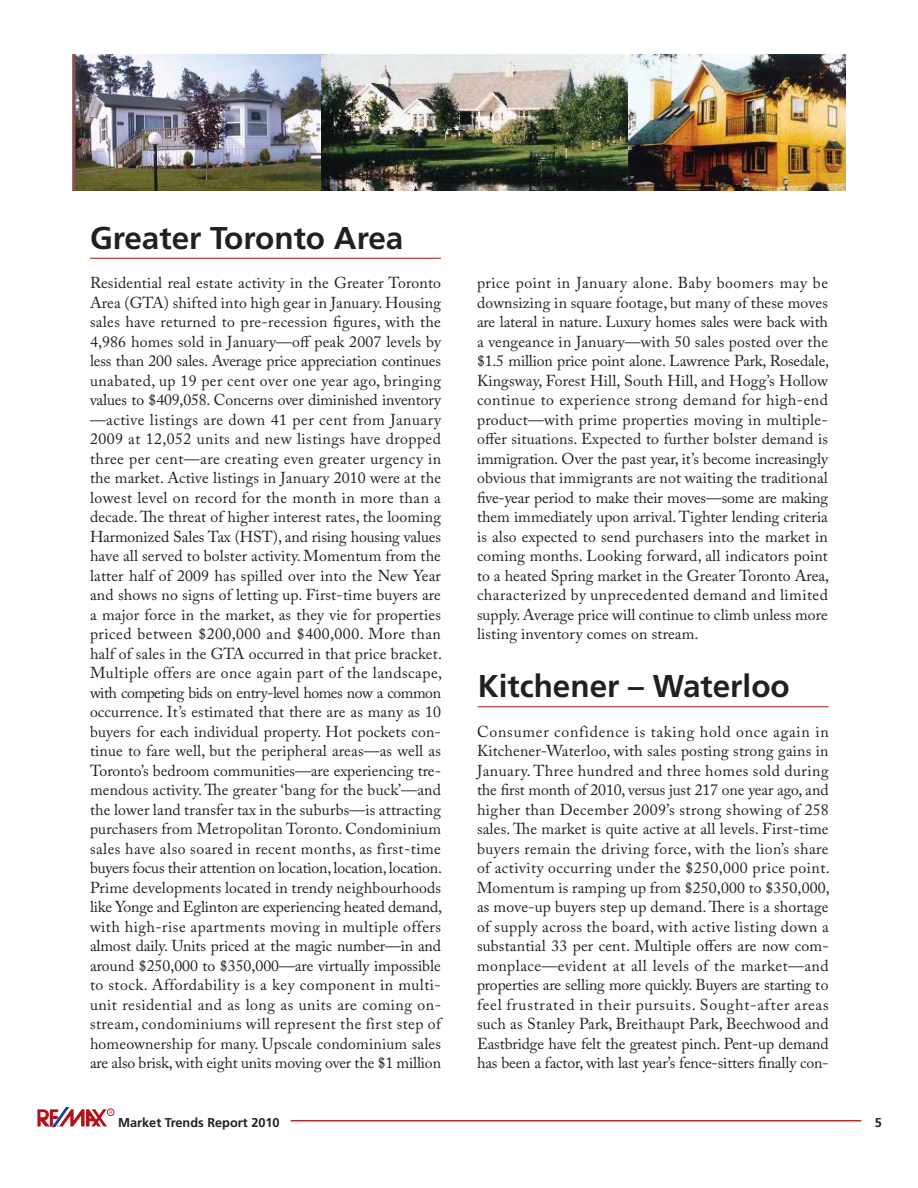
<style>
.page{position:relative;width:918px;height:1188px;background:#fff}
.page>*{position:absolute;margin:0;border:0;box-sizing:border-box;transform-origin:0 0}
.t1{font:700 31.5px "Frutiger LT Std";color:#231f20}
.t2{font:15.75px/19.5px "Adobe Caslon Pro";letter-spacing:-.01em;color:#231f20;text-align:justify}
.t3{font:700 12.75px "Frutiger LT Std";color:#231f20}
.t4{font:4.8px "Helvetica Neue LT Std";color:#be2025}
</style>
<div class="page">
<svg style="left:37px;top:1107px;width:70px;height:20px"></svg>
<div style="left:107px;top:1109px;width:7px;height:7px;border:1px solid #be2025;border-radius:50%"></div>
<hr style="left:291px;top:1120px;width:570px;height:2px;background:#b12e25">
<img style="left:72px;top:54px;width:250px;height:136px">
<img style="left:322px;top:54px;width:306px;height:136px">
<img style="left:628px;top:54px;width:218px;height:136px">
<hr style="left:90px;top:258px;width:351px;height:1px;background:#b12e25">
<hr style="left:478px;top:706px;width:351px;height:1px;background:#b12e25">
<h1 class="t1" style="left:90px;top:222px;width:315px">Greater Toronto Area</h1>
<p class="t2" style="left:90px;top:274px;width:354px">Residential real estate activity in the Greater Toronto Area (GTA) shifted into high gear in January. Housing sales have returned to pre-recession figures, with the 4,986 homes sold in January—off peak 2007 levels by less than 200 sales. Average price appreciation continues unabated, up 19 per cent over one year ago, bringing values to $409,058. Concerns over diminished inventory —active listings are down 41 per cent from January 2009 at 12,052 units and new listings have dropped three per cent—are creating even greater urgency in the market. Active listings in January 2010 were at the lowest level on record for the month in more than a decade. The threat of higher interest rates, the looming Harmonized Sales Tax (HST), and rising housing values have all served to bolster activity. Momentum from the latter half of 2009 has spilled over into the New Year and shows no signs of letting up. First-time buyers are a major force in the market, as they vie for properties priced between $200,000 and $400,000. More than half of sales in the GTA occurred in that price bracket.<br>Multiple offers are once again part of the landscape, with competing bids on entry-level homes now a common occurrence. It’s estimated that there are as many as 10 buyers for each individual property. Hot pockets con&shy;tinue to fare well, but the peripheral areas—as well as Toronto’s bedroom communities—are experiencing tre&shy;mendous activity. The greater ‘bang for the buck’—and the lower land transfer tax in the suburbs—is attracting purchasers from Metropolitan Toronto. Condominium sales have also soared in recent months, as first-time buyers focus their attention on location, location, location.<br>Prime developments located in trendy neighbourhoods like Yonge and Eglinton are experiencing heated demand, with high-rise apartments moving in multiple offers almost daily. Units priced at the magic number—in and around $250,000 to $350,000—are virtually impossible to stock. Affordability is a key component in multi&shy;unit residential and as long as units are coming on&shy;stream, condominiums will represent the first step of homeownership for many. Upscale condominium sales are also brisk, with eight units moving over the $1 million</p>
<p class="t4" style="left:109px;top:1110px;width:5px">R</p>
<p class="t3" style="left:118px;top:1116px;width:163px">Market Trends Report 2010</p>
<p class="t2" style="left:477px;top:274px;width:354px">price point in January alone. Baby boomers may be downsizing in square footage, but many of these moves are lateral in nature. Luxury homes sales were back with a vengeance in January—with 50 sales posted over the $1.5 million price point alone. Lawrence Park, Rosedale, Kingsway, Forest Hill, South Hill, and Hogg’s Hollow continue to experience strong demand for high-end product—with prime properties moving in multiple&shy;offer situations. Expected to further bolster demand is immigration. Over the past year, it’s become increasingly obvious that immigrants are not waiting the traditional five-year period to make their moves—some are making them immediately upon arrival. Tighter lending criteria is also expected to send purchasers into the market in coming months. Looking forward, all indicators point to a heated Spring market in the Greater Toronto Area, characterized by unprecedented demand and limited supply. Average price will continue to climb unless more listing inventory comes on stream.</p>
<h1 class="t1" style="left:478px;top:671px;width:314px">Kitchener – Waterloo</h1>
<p class="t2" style="left:477px;top:723px;width:354px">Consumer confidence is taking hold once again in Kitchener-Waterloo, with sales posting strong gains in January. Three hundred and three homes sold during the first month of 2010, versus just 217 one year ago, and higher than December 2009’s strong showing of 258 sales. The market is quite active at all levels. First-time buyers remain the driving force, with the lion’s share of activity occurring under the $250,000 price point.<br>Momentum is ramping up from $250,000 to $350,000, as move-up buyers step up demand. There is a shortage of supply across the board, with active listing down a substantial 33 per cent. Multiple offers are now com&shy;monplace—evident at all levels of the market—and properties are selling more quickly. Buyers are starting to feel frustrated in their pursuits. Sought-after areas such as Stanley Park, Breithaupt Park, Beechwood and Eastbridge have felt the greatest pinch. Pent-up demand has been a factor, with last year’s fence-sitters finally con-</p>
<p class="t3" style="left:875px;top:1116px;width:9px">5</p>
</div>
